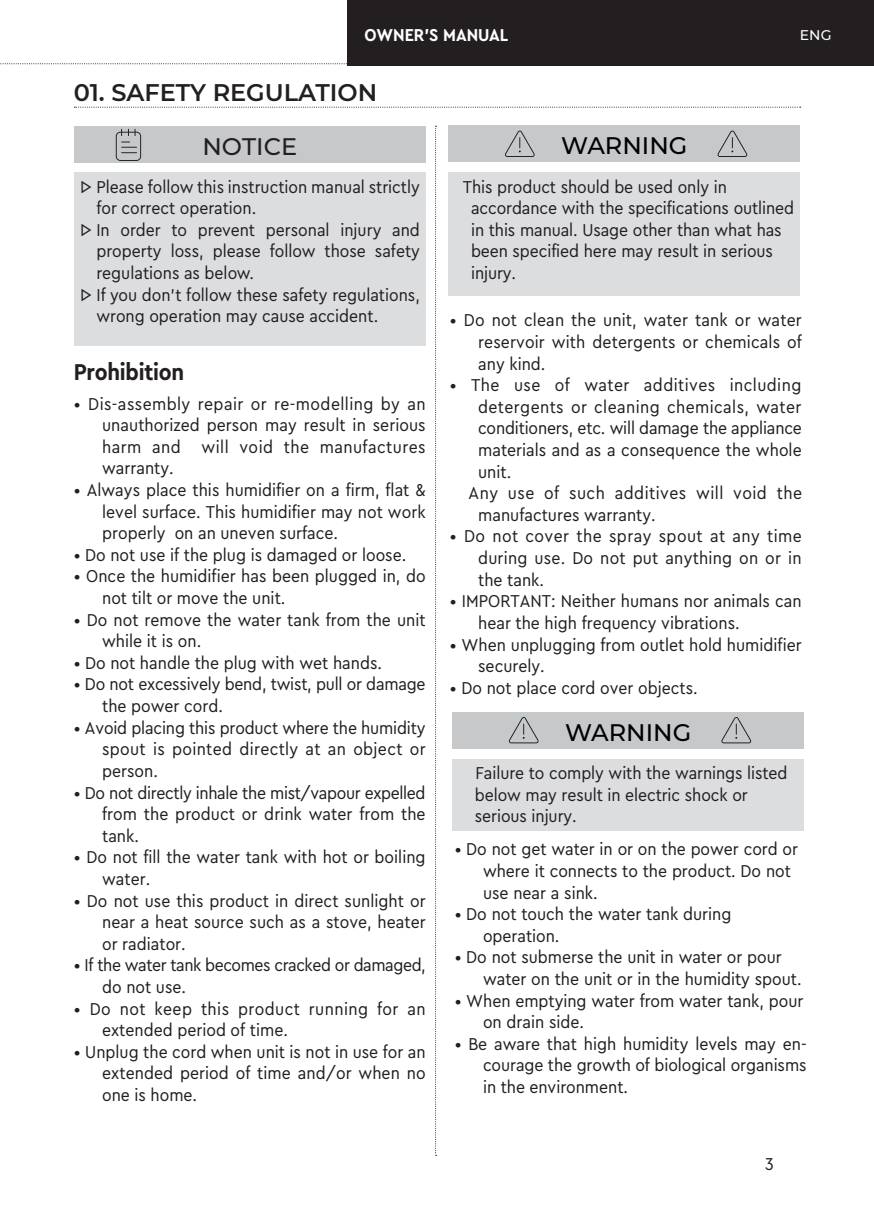
<style>
.page{position:relative;width:874px;height:1225px;background:#fff}
.page>*{position:absolute;margin:0;border:0;box-sizing:border-box;transform-origin:0 0}
.t1{font:600 24px "Montserrat";color:#231f20}
.t2{font:500 24px "Montserrat";color:#000001}
.t3{font:700 24px "Cera Compact Pro";letter-spacing:-.01em;color:#231f20}
.t4{font:500 24px "Montserrat";color:#231f20}
.t5{font:18px/21.6px "Cera Compact Pro";color:#231f20}
.t6{font:18px/21.6px "Cera Compact Pro";letter-spacing:.025em;color:#231f20}
.t7{font:18px/21.6px "Cera Compact Pro";letter-spacing:-.025em;color:#231f20}
.t8{font:18px "Cera Compact Pro";letter-spacing:.02em;color:#231f20}
.t9{font:700 18px "Cera Compact Pro";color:#fff}
.t10{font:500 14px "Montserrat";color:#fff}
</style>
<div class="page">
<svg style="left:0;top:63px;width:874px;height:1px"></svg>
<div style="left:347px;top:0;width:526px;height:65px;background:#231f20"></div>
<svg style="left:74px;top:107px;width:726px;height:1px"></svg>
<svg style="left:435px;top:126px;width:1px;height:1029px"></svg>
<div style="left:74px;top:172px;width:351px;height:173px;background:#dcdddf"></div>
<div style="left:448px;top:172px;width:351px;height:124px;background:#dcdddf"></div>
<div style="left:74px;top:127px;width:351px;height:36px;background:#c7c8ca"></div>
<svg style="left:116px;top:129px;width:25px;height:32px"></svg>
<div style="left:448px;top:126px;width:351px;height:36px;background:#c7c8ca"></div>
<svg style="left:505px;top:131px;width:29px;height:26px"></svg>
<svg style="left:717px;top:131px;width:30px;height:26px"></svg>
<div style="left:452px;top:758px;width:351px;height:72px;background:#dcdddf"></div>
<div style="left:452px;top:712px;width:351px;height:36px;background:#c7c8ca"></div>
<svg style="left:508px;top:717px;width:30px;height:26px"></svg>
<svg style="left:721px;top:717px;width:29px;height:26px"></svg>
<p class="t9" style="left:364px;top:23px;width:145px">OWNER’S MANUAL</p>
<p class="t10" style="left:799px;top:26px;width:33px">ENG</p>
<h1 class="t1" style="left:74px;top:75px;width:305px">01. SAFETY REGULATION</h1>
<h1 class="t4" style="left:202px;top:131px;width:96px">NOTICE</h1>
<h1 class="t2" style="left:561px;top:130px;width:128px">WARNING</h1>
<p class="t5" style="left:79px;top:175px;width:342px">▷ Please follow this instruction manual strictly</p>
<p class="t5" style="left:96px;top:196px;width:161px">for correct operation.</p>
<p class="t5" style="left:79px;top:218px;width:342px">▷ In order to prevent personal injury and</p>
<p class="t5" style="left:96px;top:240px;width:325px">property loss, please follow those safety</p>
<p class="t5" style="left:96px;top:261px;width:159px">regulations as below.</p>
<p class="t5" style="left:79px;top:283px;width:342px">▷ If you don’t follow these safety regulations,</p>
<p class="t5" style="left:96px;top:304px;width:283px">wrong operation may cause accident.</p>
<h1 class="t3" style="left:74px;top:356px;width:112px">Prohibition</h1>
<p class="t5" style="left:102px;top:392px;width:325px;text-align:justify;text-indent:-28px">• Dis-assembly repair or re-modelling by an unauthorized person may result in serious harm and will void the manufactures warranty.</p>
<p class="t5" style="left:102px;top:478px;width:325px;text-align:justify;text-indent:-28px">• Always place this humidifier on a firm, flat &amp; level surface. This humidifier may not work properly on an uneven surface.</p>
<p class="t5" style="left:74px;top:543px;width:334px">• Do not use if the plug is damaged or loose.</p>
<p class="t5" style="left:102px;top:565px;width:325px;text-indent:-28px">• Once the humidifier has been plugged in, do not tilt or move the unit.</p>
<p class="t5" style="left:102px;top:608px;width:325px;text-indent:-28px">• Do not remove the water tank from the unit while it is on.</p>
<p class="t5" style="left:74px;top:651px;width:309px">• Do not handle the plug with wet hands.</p>
<p class="t5" style="left:102px;top:673px;width:325px;text-indent:-28px">• Do not excessively bend, twist, pull or damage the power cord.</p>
<p class="t5" style="left:102px;top:716px;width:325px;text-align:justify;text-indent:-28px">• Avoid placing this product where the humidity spout is pointed directly at an object or person.</p>
<p class="t5" style="left:102px;top:781px;width:325px;text-align:justify;text-indent:-28px">• Do not directly inhale the mist/vapour expelled from the product or drink water from the tank.</p>
<p class="t5" style="left:102px;top:845px;width:325px;text-indent:-28px">• Do not fill the water tank with hot or boiling water.</p>
<p class="t5" style="left:102px;top:889px;width:325px;text-align:justify;text-indent:-28px">• Do not use this product in direct sunlight or near a heat source such as a stove, heater or radiator.</p>
<p class="t7" style="left:102px;top:953px;width:325px;text-indent:-28px">• If the water tank becomes cracked or damaged, do not use.</p>
<p class="t6" style="left:102px;top:997px;width:325px;text-indent:-28px">• Do not keep this product running for an extended period of time.</p>
<p class="t5" style="left:102px;top:1040px;width:325px;text-align:justify;text-indent:-28px">• Unplug the cord when unit is not in use for an extended period of time and/or when no one is home.</p>
<p class="t5" style="left:471px;top:175px;width:324px;text-indent:-8px">This product should be used only in accordance with the specifications outlined in this manual. Usage other than what has been specified here may result in serious injury.</p>
<p class="t5" style="left:478px;top:309px;width:325px;text-align:justify;text-indent:-28px">• Do not clean the unit, water tank or water reservoir with detergents or chemicals of any kind.</p>
<p class="t6" style="left:449px;top:373px;width:353px">• The use of water additives including</p>
<p class="t8" style="left:478px;top:395px;width:325px">detergents or cleaning chemicals, water</p>
<p class="t5" style="left:478px;top:417px;width:325px">conditioners, etc. will damage the appliance</p>
<p class="t5" style="left:478px;top:438px;width:325px">materials and as a consequence the whole</p>
<p class="t5" style="left:478px;top:460px;width:35px">unit.</p>
<p class="t6" style="left:468px;top:481px;width:335px">Any use of such additives will void the</p>
<p class="t5" style="left:478px;top:503px;width:179px">manufactures warranty.</p>
<p class="t5" style="left:478px;top:525px;width:325px;text-align:justify;text-indent:-28px">• Do not cover the spray spout at any time during use. Do not put anything on or in the tank.</p>
<p class="t5" style="left:478px;top:589px;width:325px;text-indent:-28px">• IMPORTANT: Neither humans nor animals can hear the high frequency vibrations.</p>
<p class="t5" style="left:478px;top:633px;width:325px;text-indent:-28px">• When unplugging from outlet hold humidifier securely.</p>
<p class="t5" style="left:449px;top:676px;width:249px">• Do not place cord over objects.</p>
<h1 class="t2" style="left:564px;top:716px;width:128px">WARNING</h1>
<p class="t5" style="left:474px;top:761px;width:314px">Failure to comply with the warnings listed below may result in electric shock or serious injury.</p>
<p class="t5" style="left:483px;top:837px;width:316px;text-indent:-28px">• Do not get water in or on the power cord or where it connects to the product. Do not use near a sink.</p>
<p class="t5" style="left:483px;top:902px;width:250px;text-indent:-28px">• Do not touch the water tank during operation.</p>
<p class="t5" style="left:483px;top:945px;width:320px;text-indent:-28px">• Do not submerse the unit in water or pour water on the unit or in the humidity spout.</p>
<p class="t5" style="left:483px;top:989px;width:322px;text-indent:-28px">• When emptying water from water tank, pour on drain side.</p>
<p class="t5" style="left:483px;top:1032px;width:325px;text-align:justify;text-indent:-28px">• Be aware that high humidity levels may en&shy;courage the growth of biological organisms in the environment.</p>
<p class="t5" style="left:764px;top:1152px;width:10px">3</p>
</div>
